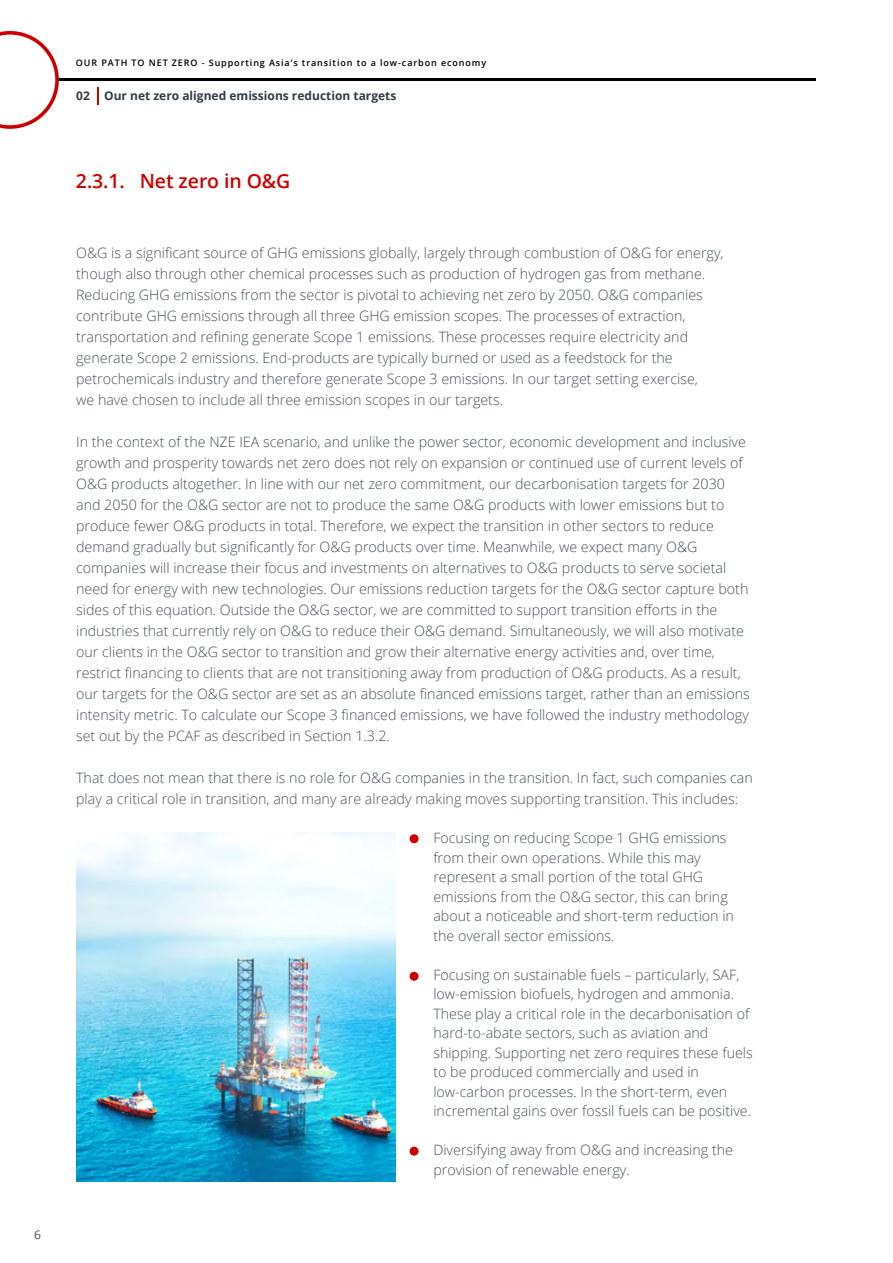
<style>
.page{position:relative;width:893px;height:1263px;background:#fff}
.page>*{position:absolute;margin:0;border:0;box-sizing:border-box;transform-origin:0 0}
.t1{font:600 19.5px "Open Sans";letter-spacing:-.005em;color:#c00}
.t2{font:300 14.25px/21px "Open Sans";color:#465058}
.t3{font:700 12px "Open Sans";color:#323c45}
.t4{font:12px "Open Sans";color:#465058}
.t5{font:600 9px "Open Sans";letter-spacing:.1em;color:#000}
</style>
<div class="page">
<img style="left:76px;top:832px;width:320px;height:349px">
<svg style="left:97px;top:87px;width:1px;height:18px"></svg>
<hr style="left:59px;top:79px;width:757px;height:2px;background:#000">
<svg style="left:0;top:31px;width:59px;height:98px"></svg>
<div style="left:410px;top:834px;width:9px;height:9px;background:#c00;border-radius:50%"></div>
<div style="left:410px;top:972px;width:9px;height:9px;background:#c00;border-radius:50%"></div>
<div style="left:410px;top:1147px;width:9px;height:9px;background:#c00;border-radius:50%"></div>
<p class="t4" style="left:34px;top:1227px;width:8px">6</p>
<p class="t5" style="left:76px;top:57px;width:412px">OUR PATH TO NET ZERO - Supporting Asia’s transition to a low-carbon economy</p>
<p class="t3" style="left:104px;top:87px;width:294px">Our net zero aligned emissions reduction targets</p>
<p class="t3" style="left:76px;top:87px;width:15px">02</p>
<h1 class="t1" style="left:76px;top:167px;width:216px">2.3.1. Net zero in O&amp;G</h1>
<p class="t2" style="left:76px;top:242px;width:649px">O&amp;G is a significant source of GHG emissions globally, largely through combustion of O&amp;G for energy, though also through other chemical processes such as production of hydrogen gas from methane.<br>Reducing GHG emissions from the sector is pivotal to achieving net zero by 2050. O&amp;G companies contribute GHG emissions through all three GHG emission scopes. The processes of extraction, transportation and refining generate Scope 1 emissions. These processes require electricity and generate Scope 2 emissions. End-products are typically burned or used as a feedstock for the petrochemicals industry and therefore generate Scope 3 emissions. In our target setting exercise,<br>we have chosen to include all three emission scopes in our targets.</p>
<p class="t2" style="left:76px;top:431px;width:675px">In the context of the NZE IEA scenario, and unlike the power sector, economic development and inclusive growth and prosperity towards net zero does not rely on expansion or continued use of current levels of O&amp;G products altogether. In line with our net zero commitment, our decarbonisation targets for 2030 and 2050 for the O&amp;G sector are not to produce the same O&amp;G products with lower emissions but to produce fewer O&amp;G products in total. Therefore, we expect the transition in other sectors to reduce demand gradually but significantly for O&amp;G products over time. Meanwhile, we expect many O&amp;G companies will increase their focus and investments on alternatives to O&amp;G products to serve societal need for energy with new technologies. Our emissions reduction targets for the O&amp;G sector capture both sides of this equation. Outside the O&amp;G sector, we are committed to support transition efforts in the industries that currently rely on O&amp;G to reduce their O&amp;G demand. Simultaneously, we will also motivate our clients in the O&amp;G sector to transition and grow their alternative energy activities and, over time, restrict financing to clients that are not transitioning away from production of O&amp;G products. As a result, our targets for the O&amp;G sector are set as an absolute financed emissions target, rather than an emissions intensity metric. To calculate our Scope 3 financed emissions, we have followed the industry methodology set out by the PCAF as described in Section 1.3.2.</p>
<p class="t2" style="left:76px;top:767px;width:678px">That does not mean that there is no role for O&amp;G companies in the transition. In fact, such companies can play a critical role in transition, and many are already making moves supporting transition. This includes:</p>
<p class="t2" style="left:433px;top:828px;width:302px;line-height:19.5px">Focusing on reducing Scope 1 GHG emissions from their own operations. While this may represent a small portion of the total GHG emissions from the O&amp;G sector, this can bring about a noticeable and short-term reduction in the overall sector emissions.</p>
<p class="t2" style="left:433px;top:964px;width:321px;line-height:19.5px">Focusing on sustainable fuels – particularly, SAF, low-emission biofuels, hydrogen and ammonia.<br>These play a critical role in the decarbonisation of hard-to-abate sectors, such as aviation and shipping. Supporting net zero requires these fuels to be produced commercially and used in low-carbon processes. In the short-term, even incremental gains over fossil fuels can be positive.</p>
<p class="t2" style="left:433px;top:1140px;width:301px;line-height:19.5px">Diversifying away from O&amp;G and increasing the provision of renewable energy.</p>
</div>
